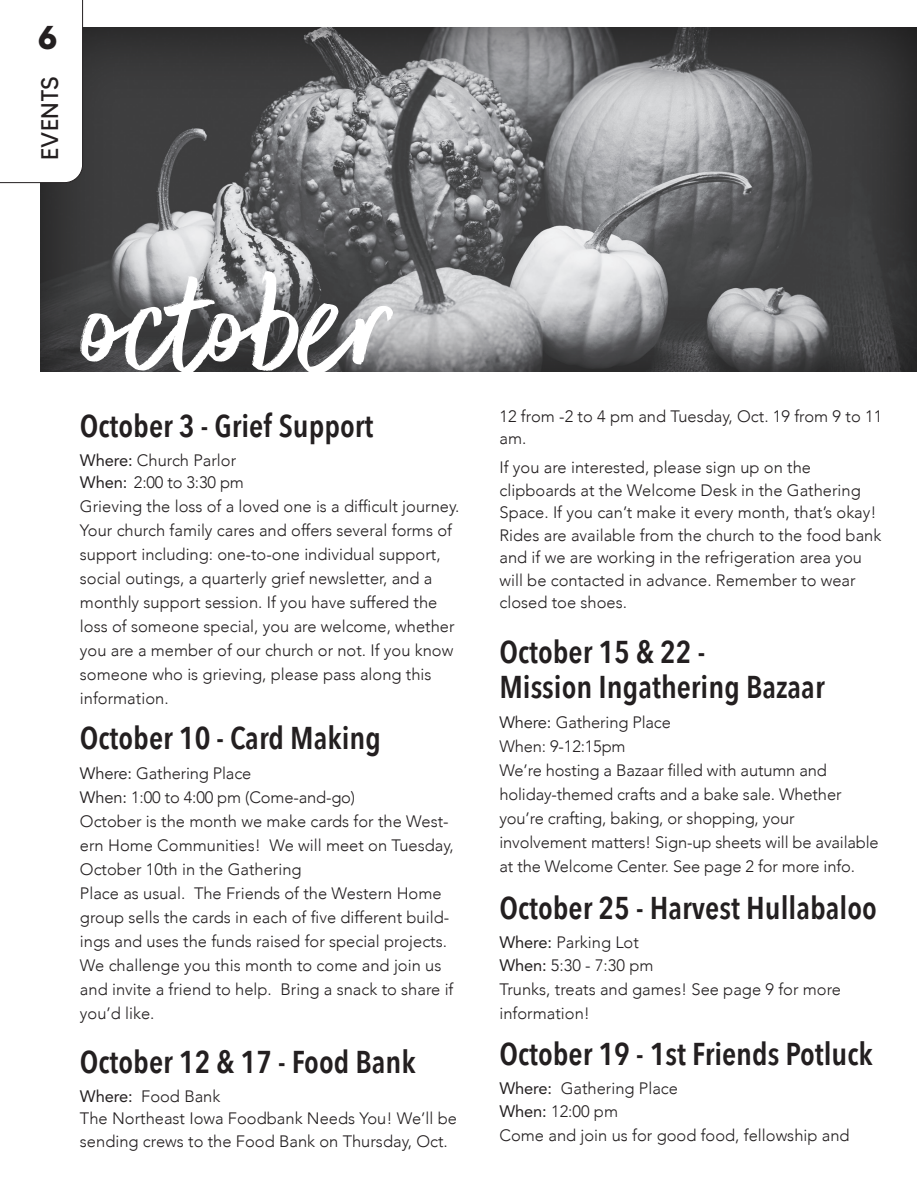
<style>
.page{position:relative;width:918px;height:1188px;background:#fff}
.page>*{position:absolute;margin:0;border:0;box-sizing:border-box;transform-origin:0 0}
.t1{font:169.5px "Better Times";color:#fff}
.t2{font:700 33px "MADETOMMY";color:#231f20}
.t3{font:600 31.5px/34.5px "Avenir Next Condensed";color:#231f20}
.t4{font:24px "MADETOMMY";color:#231f20}
.t5{font:300 16.5px/24px "Avenir";color:#231f20}
.s1{font-family:"Avenir LT Std";font-weight:400}
.s2{font-weight:400}
</style>
<div class="page">
<div style="left:40px;top:25px;width:877px;height:348px;background:#231f20;opacity:.75"></div>
<svg style="left:0;top:0;width:83px;height:183px"></svg>
<p class="t2" style="left:38px;top:17px;width:21px">6</p>
<p class="t4" style="left:35px;top:160px;width:85px;rotate:-90deg">EVENTS</p>
<p class="t1" style="left:88px;top:233px;width:306px">october</p>
<p class="t3" style="left:80px;top:407px;width:295px">October 3 - Grief Support</p>
<p class="t5" style="left:80px;top:449px;width:166px;line-height:22.5px"><span class="s1">Where:</span> Church Parlor<br><span class="s1">When:</span> 2:00 to 3:30 pm</p>
<p class="t5" style="left:80px;top:495px;width:381px">Grieving the loss of a loved one is a difficult journey.<br>Your church family cares and offers several forms of support including: one-to-one individual support, social outings, a quarterly grief newsletter, and a monthly support session. If you have suffered the loss of someone special, you are welcome, whether you are a member of our church or not. If you know someone who is grieving, please pass along this information.</p>
<p class="t3" style="left:80px;top:719px;width:303px">October 10 - Card Making</p>
<p class="t5" style="left:80px;top:762px;width:277px"><span class="s2">Where:</span> Gathering Place<br><span class="s2">When:</span> 1:00 to 4:00 pm (Come-and-go)</p>
<p class="t5" style="left:80px;top:810px;width:375px">October is the month we make cards for the West&shy;ern Home Communities! We will meet on Tuesday,<br>October 10th in the Gathering</p>
<p class="t5" style="left:80px;top:882px;width:375px">Place as usual. The Friends of the Western Home group sells the cards in each of five different build&shy;ings and uses the funds raised for special projects.<br>We challenge you this month to come and join us and invite a friend to help. Bring a snack to share if you’d like.</p>
<p class="t3" style="left:80px;top:1043px;width:337px">October 12 &amp; 17 - Food Bank</p>
<p class="t5" style="left:80px;top:1085px;width:379px;line-height:22.5px"><span class="s1">Where:</span> Food Bank<br>The Northeast Iowa Foodbank Needs You! We’ll be sending crews to the Food Bank on Thursday, Oct.</p>
<p class="t5" style="left:500px;top:405px;width:384px;line-height:22.5px">12 from -2 to 4 pm and Tuesday, Oct. 19 from 9 to 11 am.</p>
<p class="t5" style="left:500px;top:456px;width:383px;line-height:22.5px">If you are interested, please sign up on the clipboards at the Welcome Desk in the Gathering Space. If you can’t make it every month, that’s okay!<br>Rides are available from the church to the food bank and if we are working in the refrigeration area you will be contacted in advance. Remember to wear closed toe shoes.</p>
<p class="t3" style="left:500px;top:634px;width:327px">October 15 &amp; 22 -<br>Mission Ingathering Bazaar</p>
<p class="t5" style="left:500px;top:711px;width:381px"><span class="s2">Where:</span> Gathering Place<br>When: 9-12:15pm<br>We’re hosting a Bazaar filled with autumn and holiday-themed crafts and a bake sale. Whether you’re crafting, baking, or shopping, your involvement matters! Sign-up sheets will be available at the Welcome Center. See page 2 for more info.</p>
<p class="t3" style="left:500px;top:890px;width:379px">October 25 - Harvest Hullabaloo</p>
<p class="t5" style="left:500px;top:931px;width:156px;line-height:22.5px"><span class="s1">Where:</span> Parking Lot<br><span class="s1">When:</span> 5:30 - 7:30 pm</p>
<p class="t5" style="left:500px;top:977px;width:343px">Trunks, treats and games! See page 9 for more information!</p>
<p class="t3" style="left:500px;top:1036px;width:375px">October 19 - 1st Friends Potluck</p>
<p class="t5" style="left:500px;top:1077px;width:180px;line-height:22.5px"><span class="s1">Where:</span> Gathering Place<br><span class="s1">When:</span> 12:00 pm</p>
<p class="t5" style="left:500px;top:1123px;width:352px">Come and join us for good food, fellowship and</p>
</div>
